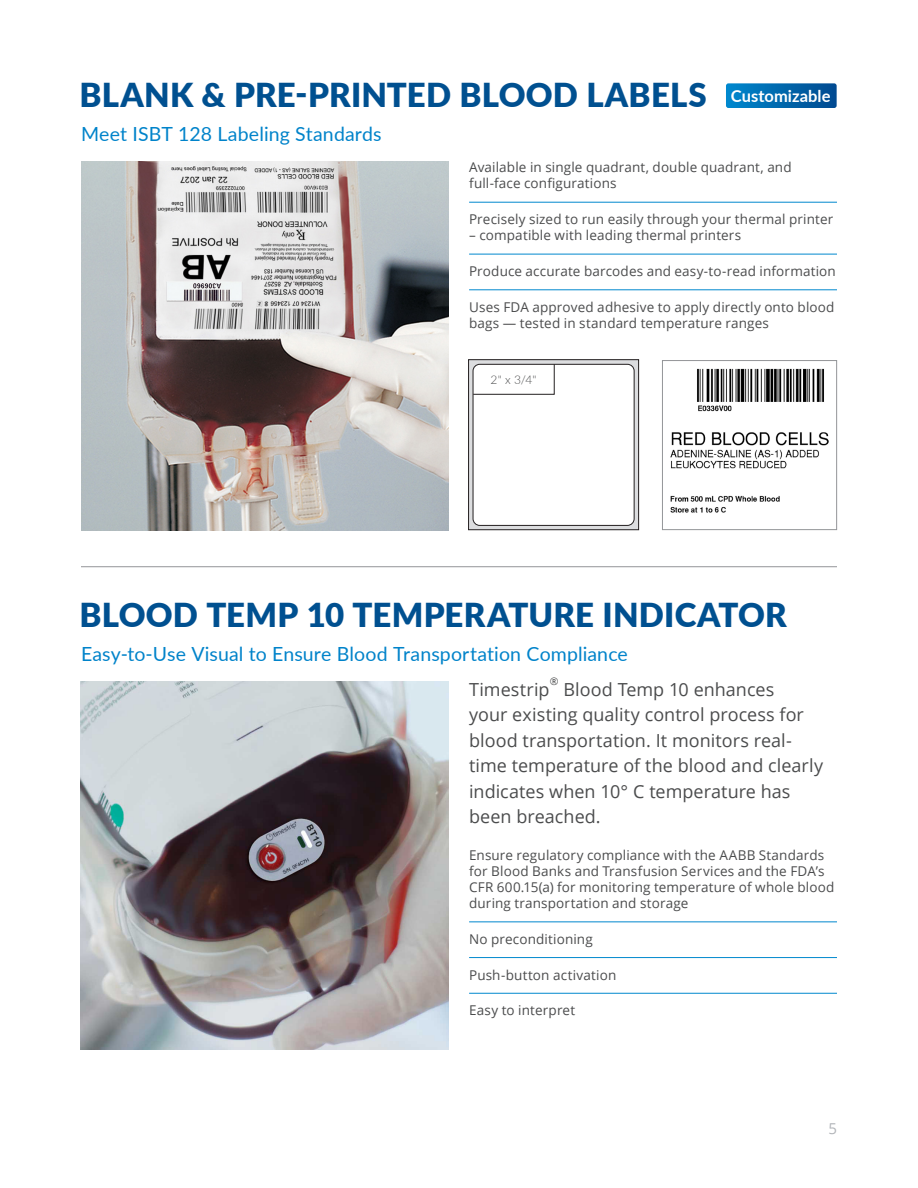
<style>
.page{position:relative;width:918px;height:1188px;background:#fff}
.page>*{position:absolute;margin:0;border:0;box-sizing:border-box;transform-origin:0 0}
.t1{font:900 33px "Lato";letter-spacing:.01em;color:#005090}
.PDC_Subhead{font:19.5px "Lato";letter-spacing:.005em;color:#0083ca}
.PDC_Subhead-2{font:18px/25.5px "Open Sans";color:#4b4c4d}
.Lato_all_caps{font:700 16.5px "Lato";letter-spacing:.005em;color:#fff}
.Intro_Copy{font:15px "Open Sans";color:#b2b5b9}
.Product_Marketing_Points_blue_line{font:13.5px/16.2px "Open Sans";letter-spacing:.01em;color:#4b4c4d}
.Product_Marketing_Points_no_line{font:13.5px/16.2px "Open Sans";letter-spacing:.01em;color:#4b4c4d}
.Body_copy_light{font:300 12px "Lato";color:#4b4c4d}
.PDC_Subhead-3{font:10.5px "Open Sans";color:#4b4c4d}
</style>
<div class="page">
<hr style="left:469px;top:202px;width:368px;height:1px;background:#0088ce">
<hr style="left:469px;top:254px;width:368px;height:1px;background:#0088ce">
<hr style="left:469px;top:290px;width:368px;height:1px;background:#0088ce">
<img style="left:81px;top:162px;width:368px;height:368px">
<hr style="left:81px;top:566px;width:756px;height:1px;background:#939598">
<img style="left:81px;top:682px;width:368px;height:367px">
<hr style="left:469px;top:922px;width:368px;height:1px;background:#0088ce">
<hr style="left:469px;top:957px;width:368px;height:1px;background:#0088ce">
<hr style="left:469px;top:993px;width:368px;height:1px;background:#0088ce">
<div style="left:469px;top:360px;width:170px;height:170px;background:linear-gradient(to right,#dcdddf,#dbdcde)"></div>
<div style="left:468px;top:360px;width:171px;height:170px;border:1px solid #231f20"></div>
<div style="left:473px;top:364px;width:161px;height:161px;background:#fff;border-radius:7px"></div>
<div style="left:473px;top:364px;width:161px;height:162px;border:1px solid #231f20;border-radius:7px"></div>
<svg style="left:473px;top:364px;width:82px;height:31px"></svg>
<img style="left:670px;top:368px;width:159px;height:145px">
<div style="left:662px;top:360px;width:175px;height:170px;border:1px solid #939598"></div>
<svg style="left:726px;top:83px;width:111px;height:25px;background:#056baf"></svg>
<p class="t1" style="left:80px;top:71px;width:629px">BLANK &amp; PRE-PRINTED BLOOD LABELS</p>
<p class="PDC_Subhead" style="left:81px;top:120px;width:302px">Meet ISBT 128 Labeling Standards</p>
<p class="Lato_all_caps" style="left:731px;top:84px;width:101px">Customizable</p>
<p class="Product_Marketing_Points_blue_line" style="left:469px;top:159px;width:324px">Available in single quadrant, double quadrant, and full-face configurations</p>
<p class="Product_Marketing_Points_blue_line" style="left:469px;top:211px;width:366px">Precisely sized to run easily through your thermal printer</p>
<p class="Product_Marketing_Points_blue_line" style="left:469px;top:227px;width:274px">– compatible with leading thermal printers</p>
<p class="Product_Marketing_Points_blue_line" style="left:469px;top:263px;width:368px">Produce accurate barcodes and easy-to-read information</p>
<p class="Product_Marketing_Points_no_line" style="left:469px;top:298px;width:367px">Uses FDA approved adhesive to apply directly onto blood bags — tested in standard temperature ranges</p>
<p class="Body_copy_light" style="left:491px;top:371px;width:48px">2" x 3/4"</p>
<p class="t1" style="left:80px;top:590px;width:709px">BLOOD TEMP 10 TEMPERATURE INDICATOR</p>
<p class="PDC_Subhead" style="left:81px;top:640px;width:548px">Easy-to-Use Visual to Ensure Blood Transportation Compliance</p>
<p class="PDC_Subhead-2" style="left:469px;top:676px;width:82px">Timestrip</p>
<p class="PDC_Subhead-3" style="left:550px;top:674px;width:10px">®</p>
<p class="PDC_Subhead-2" style="left:469px;top:676px;width:355px;text-indent:94px">Blood Temp 10 enhances<br>your existing quality control process for blood transportation. It monitors real&shy;time temperature of the blood and clearly indicates when 10° C temperature has been breached.</p>
<p class="Product_Marketing_Points_blue_line" style="left:469px;top:846px;width:367px">Ensure regulatory compliance with the AABB Standards for Blood Banks and Transfusion Services and the FDA’s CFR 600.15(a) for monitoring temperature of whole blood during transportation and storage</p>
<p class="Product_Marketing_Points_blue_line" style="left:469px;top:930px;width:125px">No preconditioning</p>
<p class="Product_Marketing_Points_blue_line" style="left:469px;top:966px;width:149px">Push-button activation</p>
<p class="Product_Marketing_Points_no_line" style="left:469px;top:1002px;width:108px">Easy to interpret</p>
<p class="Intro_Copy" style="left:828px;top:1118px;width:10px">5</p>
</div>
